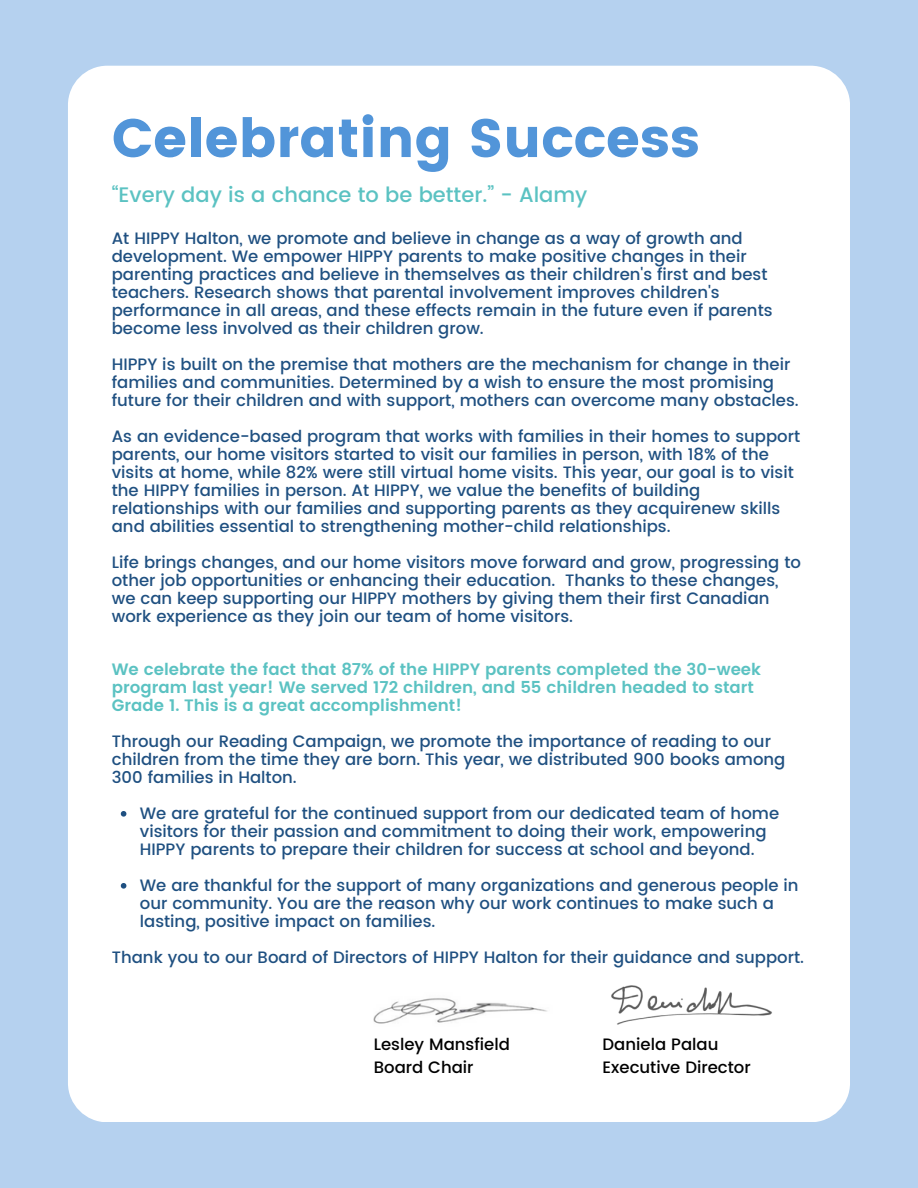
<style>
.page{position:relative;width:918px;height:1188px;background:#b5d1ef}
.page>*{position:absolute;margin:0;border:0;box-sizing:border-box;transform-origin:0 0}
.t1{font:54px "Poppins";color:#5295d9}
.t2{font:500 21px "Poppins";color:#5bc2c2}
.t3{font:500 16.5px/18px "Poppins";color:#1f5081}
.t4{font:600 16.5px/18px "Poppins";color:#5bc2c2}
.t5{font:500 16.5px "Poppins";color:#000}
</style>
<div class="page">
<div style="left:68px;top:66px;width:782px;height:1056px;background:#fff;border-radius:39px"></div>
<svg style="left:121px;top:811px;width:5px;height:6px"></svg>
<svg style="left:121px;top:883px;width:5px;height:6px"></svg>
<img style="left:374px;top:998px;width:173px;height:26px">
<img style="left:611px;top:985px;width:161px;height:40px">
<p class="t1" style="left:112px;top:107px;width:590px">Celebrating Success</p>
<p class="t2" style="left:112px;top:183px;width:477px">“Every day is a chance to be better.” - Alamy</p>
<p class="t3" style="left:112px;top:229px;width:662px">At HIPPY Halton, we promote and believe in change as a way of growth and development. We empower HIPPY parents to make positive changes in their parenting practices and believe in themselves as their children's first and best teachers. Research shows that parental involvement improves children's performance in all areas, and these effects remain in the future even if parents become less involved as their children grow.</p>
<p class="t3" style="left:112px;top:355px;width:688px">HIPPY is built on the premise that mothers are the mechanism for change in their families and communities. Determined by a wish to ensure the most promising future for their children and with support, mothers can overcome many obstacles.</p>
<p class="t3" style="left:112px;top:427px;width:690px">As an evidence-based program that works with families in their homes to support parents, our home visitors started to visit our families in person, with 18% of the visits at home, while 82% were still virtual home visits. This year, our goal is to visit the HIPPY families in person. At HIPPY, we value the benefits of building relationships with our families and supporting parents as they acquirenew skills and abilities essential to strengthening mother-child relationships.</p>
<p class="t3" style="left:112px;top:553px;width:691px">Life brings changes, and our home visitors move forward and grow, progressing to other job opportunities or enhancing their education. Thanks to these changes, we can keep supporting our HIPPY mothers by giving them their first Canadian work experience as they join our team of home visitors.</p>
<p class="t4" style="left:112px;top:660px;width:651px">We celebrate the fact that 87% of the HIPPY parents completed the 30-week program last year! We served 172 children, and 55 children headed to start<br>Grade 1. This is a great accomplishment!</p>
<p class="t3" style="left:112px;top:732px;width:675px">Through our Reading Campaign, we promote the importance of reading to our children from the time they are born. This year, we distributed 900 books among<br>300 families in Halton.</p>
<p class="t3" style="left:140px;top:804px;width:641px">We are grateful for the continued support from our dedicated team of home visitors for their passion and commitment to doing their work, empowering<br>HIPPY parents to prepare their children for success at school and beyond.</p>
<p class="t3" style="left:140px;top:876px;width:660px">We are thankful for the support of many organizations and generous people in our community. You are the reason why our work continues to make such a lasting, positive impact on families.</p>
<p class="t3" style="left:112px;top:948px;width:694px">Thank you to our Board of Directors of HIPPY Halton for their guidance and support.</p>
<p class="t5" style="left:374px;top:1035px;width:138px">Lesley Mansfield</p>
<p class="t5" style="left:374px;top:1057px;width:101px">Board Chair</p>
<p class="t5" style="left:603px;top:1035px;width:117px">Daniela Palau</p>
<p class="t5" style="left:603px;top:1057px;width:150px">Executive Director</p>
</div>
